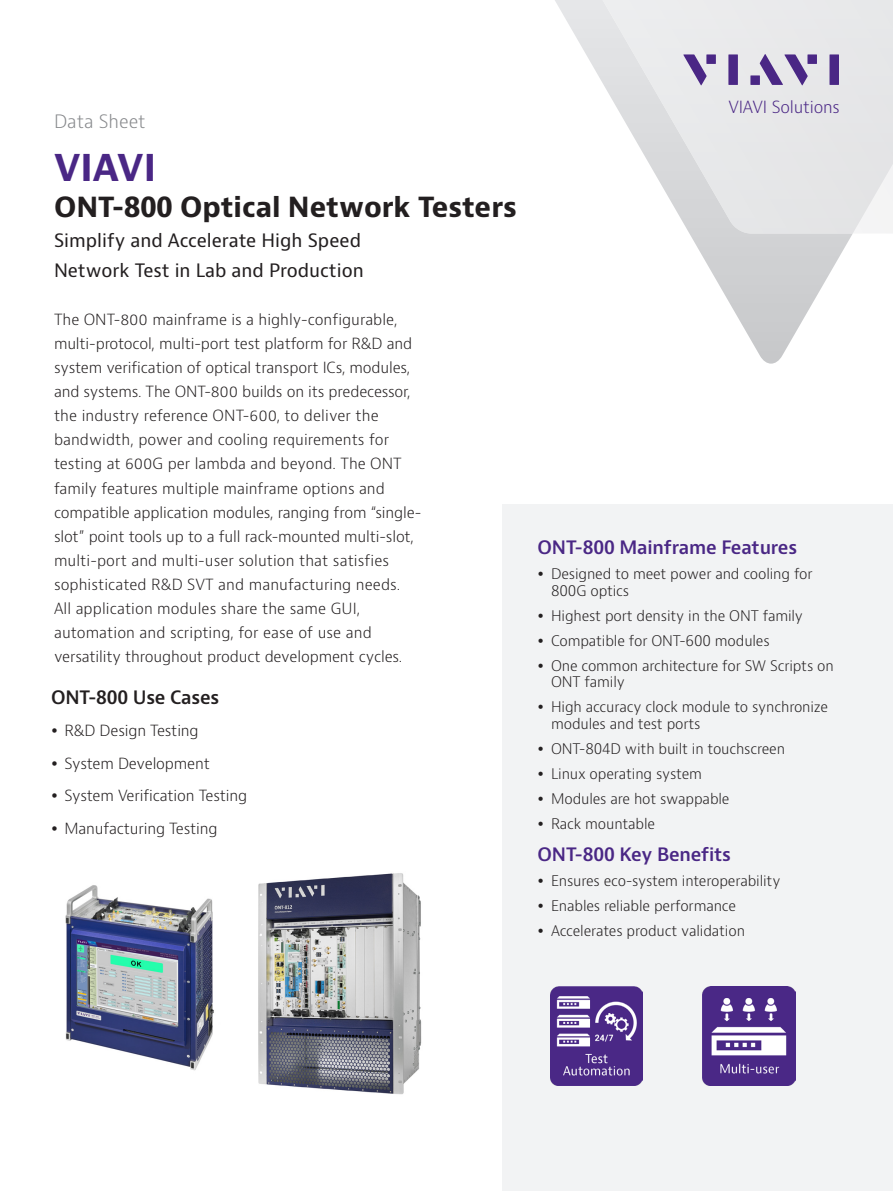
<style>
.page{position:relative;width:893px;height:1191px;background:#fff}
.page>*{position:absolute;margin:0;border:0;box-sizing:border-box;transform-origin:0 0}
.H1_Brand_Sub-Brand_2{font:700 36px "Bernino Sans";color:#4a2785}
.H2_Product_18_24{font:700 27px "Bernino Sans";color:#231f20}
.H3_Product_Descripto{font:18px/30px "Bernino Sans";color:#231f20}
.H2_Bullet_Heading_Pu{font:600 18px "Bernino Sans";letter-spacing:-.01em;color:#4a2785}
.H2_Heading_Black_12{font:600 18px "Bernino Sans";letter-spacing:-.01em;color:#231f20}
.P_DocType{font:300 18px "Bernino Sans";color:#87898c}
.t1{font:300 16.35px "Bernino Sans";letter-spacing:-.01em;color:#4a2785}
.P_10_16{font:300 15px/24px "Bernino Sans";letter-spacing:-.01em;color:#231f20}
.t2{font:300 14.25px/16.5px "Bernino Sans";letter-spacing:-.01em;color:#231f20}
</style>
<div class="page">
<svg style="left:690px;top:234px;width:162px;height:130px"></svg>
<svg style="left:555px;top:0;width:338px;height:234px"></svg>
<svg style="left:683px;top:54px;width:24px;height:31px"></svg>
<div style="left:706px;top:54px;width:10px;height:10px;background:#4a2785"></div>
<div style="left:728px;top:54px;width:10px;height:31px;background:#4a2785"></div>
<div style="left:807px;top:54px;width:10px;height:10px;background:#4a2785"></div>
<div style="left:829px;top:54px;width:10px;height:31px;background:#4a2785"></div>
<svg style="left:760px;top:54px;width:48px;height:31px"></svg>
<div style="left:750px;top:75px;width:10px;height:10px;background:#4a2785"></div>
<div style="left:503px;top:504px;width:390px;height:687px;background:#f2f3f4"></div>
<img style="left:550px;top:986px;width:93px;height:99px">
<img style="left:702px;top:986px;width:93px;height:99px">
<img style="left:258px;top:873px;width:164px;height:222px">
<img style="left:65px;top:885px;width:149px;height:186px">
<p class="P_DocType" style="left:54px;top:109px;width:93px">Data Sheet</p>
<p class="H1_Brand_Sub-Brand_2" style="left:54px;top:144px;width:104px">VIAVI</p>
<p class="H2_Product_18_24" style="left:54px;top:189px;width:464px">ONT-800 Optical Network Testers</p>
<p class="H3_Product_Descripto" style="left:54px;top:225px;width:311px">Simplify and Accelerate High Speed<br>Network Test in Lab and Production</p>
<p class="P_10_16" style="left:54px;top:308px;width:369px">The ONT-800 mainframe is a highly-configurable, multi-protocol, multi-port test platform for R&amp;D and system verification of optical transport ICs, modules, and systems. The ONT-800 builds on its predecessor, the industry reference ONT-600, to deliver the bandwidth, power and cooling requirements for testing at 600G per lambda and beyond. The ONT family features multiple mainframe options and compatible application modules, ranging from “single&shy;slot” point tools up to a full rack-mounted multi-slot, multi-port and multi-user solution that satisfies sophisticated R&amp;D SVT and manufacturing needs.<br>All application modules share the same GUI, automation and scripting, for ease of use and versatility throughout product development cycles.</p>
<p class="H2_Heading_Black_12" style="left:51px;top:685px;width:170px">ONT-800 Use Cases</p>
<p class="P_10_16" style="left:65px;top:719px;width:136px">R&amp;D Design Testing</p>
<p class="P_10_16" style="left:65px;top:751px;width:147px">System Development</p>
<p class="P_10_16" style="left:65px;top:784px;width:184px">System Verification Testing</p>
<p class="P_10_16" style="left:65px;top:816px;width:155px">Manufacturing Testing</p>
<p class="t1" style="left:728px;top:96px;width:113px">VIAVI Solutions</p>
<p class="H2_Bullet_Heading_Pu" style="left:538px;top:536px;width:261px">ONT-800 Mainframe Features</p>
<p class="t2" style="left:551px;top:566px;width:263px">Designed to meet power and cooling for<br>800G optics</p>
<p class="t2" style="left:551px;top:607px;width:253px">Highest port density in the ONT family</p>
<p class="t2" style="left:551px;top:632px;width:220px">Compatible for ONT-600 modules</p>
<p class="t2" style="left:551px;top:657px;width:284px">One common architecture for SW Scripts on<br>ONT family</p>
<p class="t2" style="left:551px;top:699px;width:279px">High accuracy clock module to synchronize modules and test ports</p>
<p class="t2" style="left:551px;top:740px;width:235px">ONT-804D with built in touchscreen</p>
<p class="t2" style="left:551px;top:765px;width:152px">Linux operating system</p>
<p class="t2" style="left:551px;top:790px;width:180px">Modules are hot swappable</p>
<p class="t2" style="left:551px;top:815px;width:106px">Rack mountable</p>
<p class="H2_Bullet_Heading_Pu" style="left:538px;top:843px;width:195px">ONT-800 Key Benefits</p>
<p class="t2" style="left:551px;top:873px;width:231px">Ensures eco-system interoperability</p>
<p class="t2" style="left:551px;top:898px;width:186px">Enables reliable performance</p>
<p class="t2" style="left:551px;top:923px;width:195px">Accelerates product validation</p>
</div>
